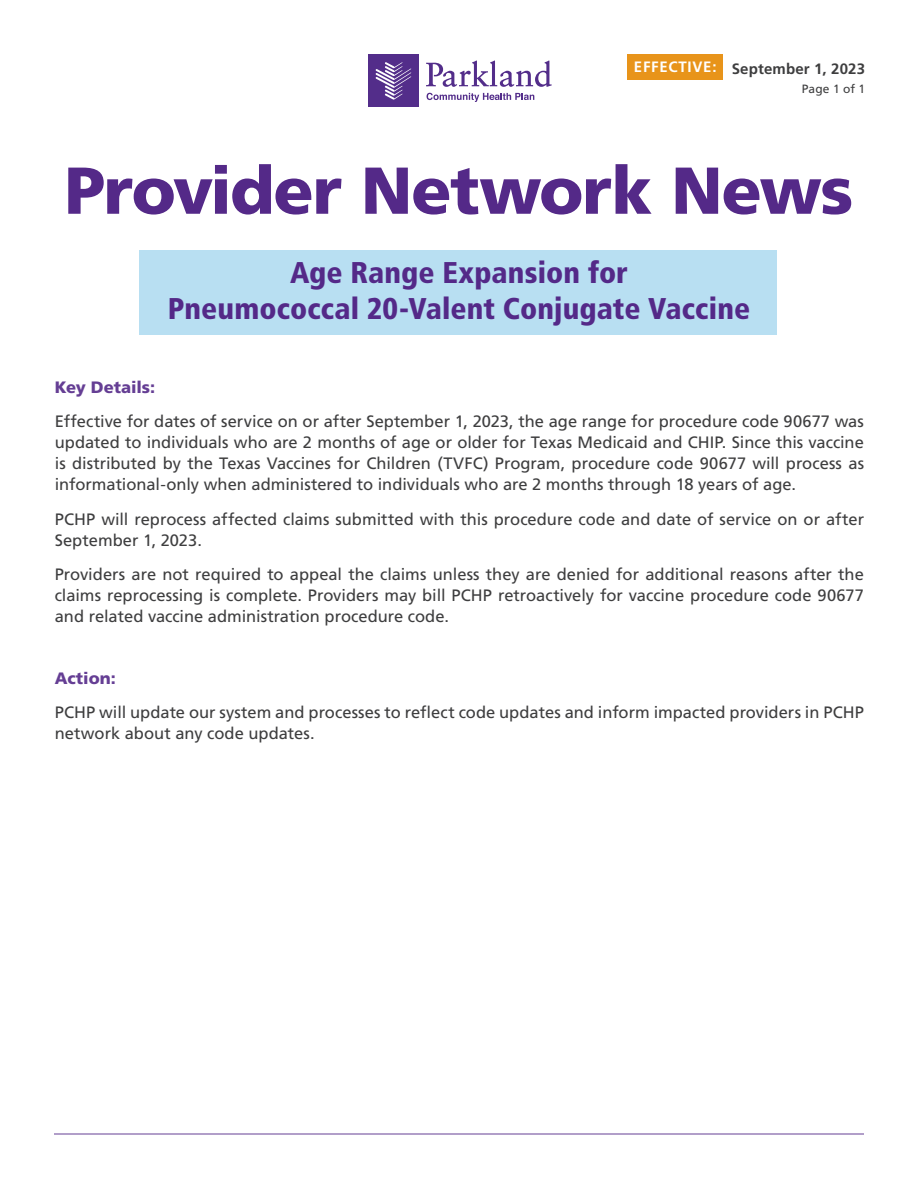
<style>
.page{position:relative;width:918px;height:1188px;background:#fff}
.page>*{position:absolute;margin:0;border:0;box-sizing:border-box;transform-origin:0 0}
.t1{font:900 66.15px "Frutiger LT Std";letter-spacing:-.02em;color:#542988}
.t2{font:900 condensed 30px/36px "Frutiger LT Std";color:#542988;text-align:center}
.Para_10_15{font:16.5px/21px "Frutiger LT Std";color:#3e3e3f;text-align:justify}
.Para_10_15-2{font:900 16.5px "Frutiger LT Std";color:#653e94}
.t3{font:700 15px "Frutiger LT Std";letter-spacing:.01em;color:#3e3e3f}
.t4{font:700 15px "Frutiger LT Std";letter-spacing:.05em;color:#fff}
.t5{font:12px "Frutiger LT Std";letter-spacing:.01em;color:#3e3e3f}
</style>
<div class="page">
<div style="left:139px;top:250px;width:638px;height:84px;background:#b8dff2"></div>
<div style="left:368px;top:54px;width:51px;height:53px;background:#532d8a"></div>
<svg style="left:376px;top:62px;width:35px;height:38px"></svg>
<svg style="left:426px;top:60px;width:126px;height:27px"></svg>
<svg style="left:427px;top:93px;width:107px;height:9px"></svg>
<hr style="left:54px;top:1134px;width:810px;height:1px;background:#653e94">
<div style="left:627px;top:54px;width:96px;height:26px;background:#e8941a"></div>
<p class="t4" style="left:634px;top:58px;width:84px">EFFECTIVE:</p>
<p class="t3" style="left:732px;top:60px;width:135px">September 1, 2023</p>
<p class="t5" style="left:802px;top:82px;width:65px">Page 1 of 1</p>
<p class="t1" style="left:65px;top:151px;width:790px">Provider Network News</p>
<p class="t2" style="left:168px;top:255px;width:584px">Age Range Expansion for<br>Pneumococcal 20-Valent Conjugate Vaccine</p>
<p class="Para_10_15-2" style="left:55px;top:377px;width:102px">Key Details:</p>
<p class="Para_10_15" style="left:55px;top:411px;width:811px">Effective for dates of service on or after September 1, 2023, the age range for procedure code 90677 was updated to individuals who are 2 months of age or older for Texas Medicaid and CHIP. Since this vaccine is distributed by the Texas Vaccines for Children (TVFC) Program, procedure code 90677 will process as informational-only when administered to individuals who are 2 months through 18 years of age.</p>
<p class="Para_10_15" style="left:55px;top:508px;width:811px">PCHP will reprocess affected claims submitted with this procedure code and date of service on or after<br>September 1, 2023.</p>
<p class="Para_10_15" style="left:55px;top:564px;width:811px">Providers are not required to appeal the claims unless they are denied for additional reasons after the claims reprocessing is complete. Providers may bill PCHP retroactively for vaccine procedure code 90677 and related vaccine administration procedure code.</p>
<p class="Para_10_15-2" style="left:55px;top:668px;width:63px">Action:</p>
<p class="Para_10_15" style="left:55px;top:702px;width:811px">PCHP will update our system and processes to reflect code updates and inform impacted providers in PCHP network about any code updates.</p>
</div>
